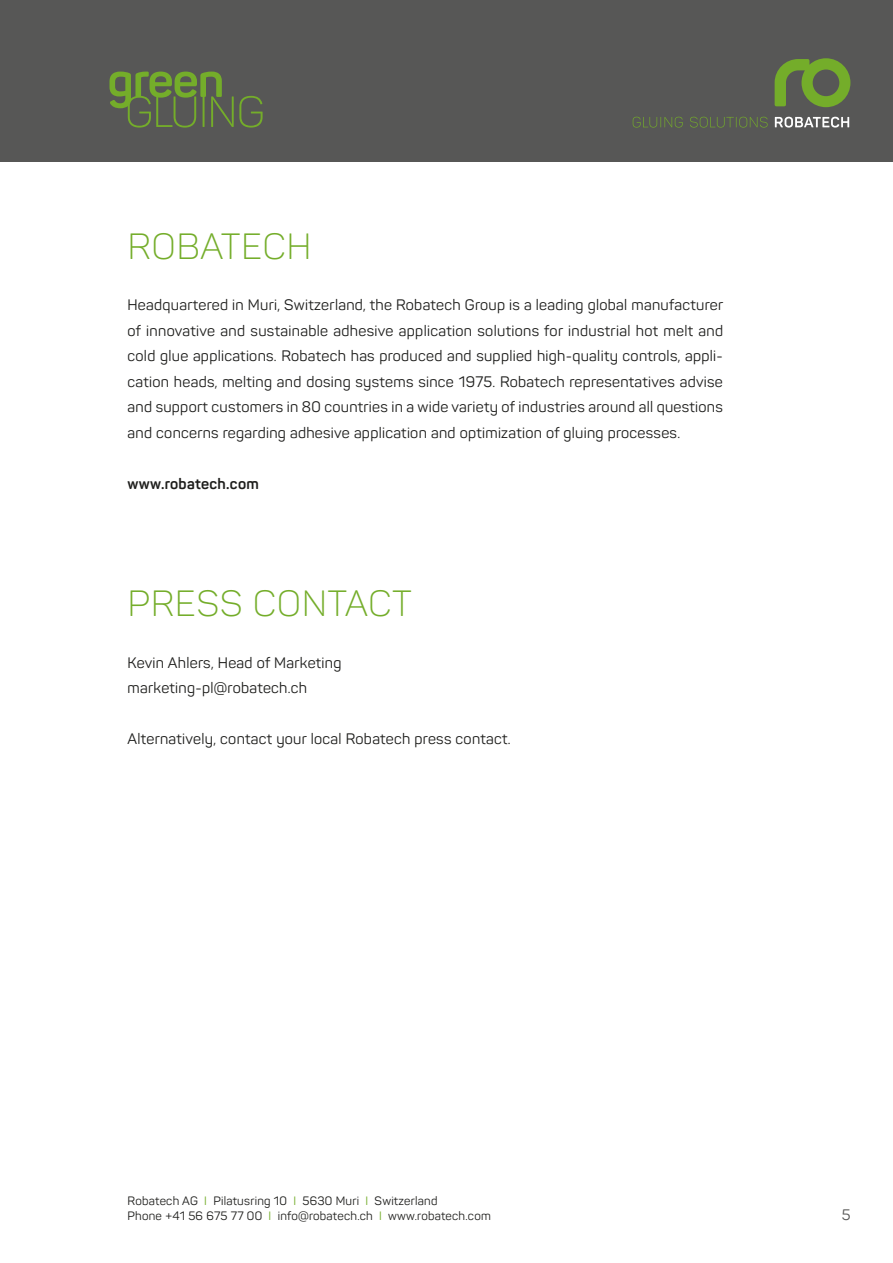
<style>
.page{position:relative;width:893px;height:1263px;background:#fff}
.page>*{position:absolute;margin:0;border:0;box-sizing:border-box;transform-origin:0 0}
.haupttitel{font:300 36px "Panton";letter-spacing:.03em;color:#74ad2a}
.fliesstext-de{font:15px/25.5px "Panton";letter-spacing:.02em;color:#1d1d1b;text-align:justify}
.fliesstext-neutral{font:15px "Panton";letter-spacing:.02em;color:#1d1d1b}
.fliesstext-neutral-2{font:700 15px "Panton";letter-spacing:.02em;color:#1d1d1b}
.t1{font:15px "Panton";color:#575756}
.footer_adresszeile{font:12px "Panton";letter-spacing:.02em;color:#1d1d1b}
.s1{color:#74ad2a}
</style>
<div class="page">
<div style="left:0;top:0;width:893px;height:162px;background:#575756"></div>
<svg style="left:775px;top:58px;width:75px;height:49px"></svg>
<svg style="left:775px;top:117px;width:74px;height:11px"></svg>
<svg style="left:633px;top:117px;width:135px;height:11px"></svg>
<svg style="left:109px;top:72px;width:154px;height:56px"></svg>
<p class="haupttitel" style="left:128px;top:225px;width:185px">ROBATECH</p>
<p class="fliesstext-de" style="left:128px;top:292px;width:597px">Headquartered in Muri, Switzerland, the Robatech Group is a leading global manufacturer of innovative and sustainable adhesive application solutions for industrial hot melt and cold glue applications. Robatech has produced and supplied high-quality controls, appli&shy;cation heads, melting and dosing systems since 1975. Robatech representatives advise and support customers in 80 countries in a wide variety of industries around all questions and concerns regarding adhesive application and optimization of gluing processes.</p>
<p class="fliesstext-neutral-2" style="left:128px;top:474px;width:133px">www.robatech.com</p>
<p class="haupttitel" style="left:128px;top:582px;width:285px">PRESS CONTACT</p>
<p class="fliesstext-neutral" style="left:128px;top:653px;width:215px">Kevin Ahlers, Head of Marketing</p>
<p class="fliesstext-neutral" style="left:128px;top:678px;width:181px">marketing-pl@robatech.ch</p>
<p class="fliesstext-de" style="left:128px;top:726px;width:385px">Alternatively, contact your local Robatech press contact.</p>
<p class="footer_adresszeile" style="left:128px;top:1194px;width:311px">Robatech AG <span class="s1">I</span> Pilatusring 10 <span class="s1">I</span> 5630 Muri <span class="s1">I</span> Switzerland</p>
<p class="footer_adresszeile" style="left:128px;top:1209px;width:365px">Phone +41 56 675 77 00 <span class="s1">I</span> info@robatech.ch <span class="s1">I</span> www.robatech.com</p>
<p class="t1" style="left:842px;top:1206px;width:10px">5</p>
</div>
